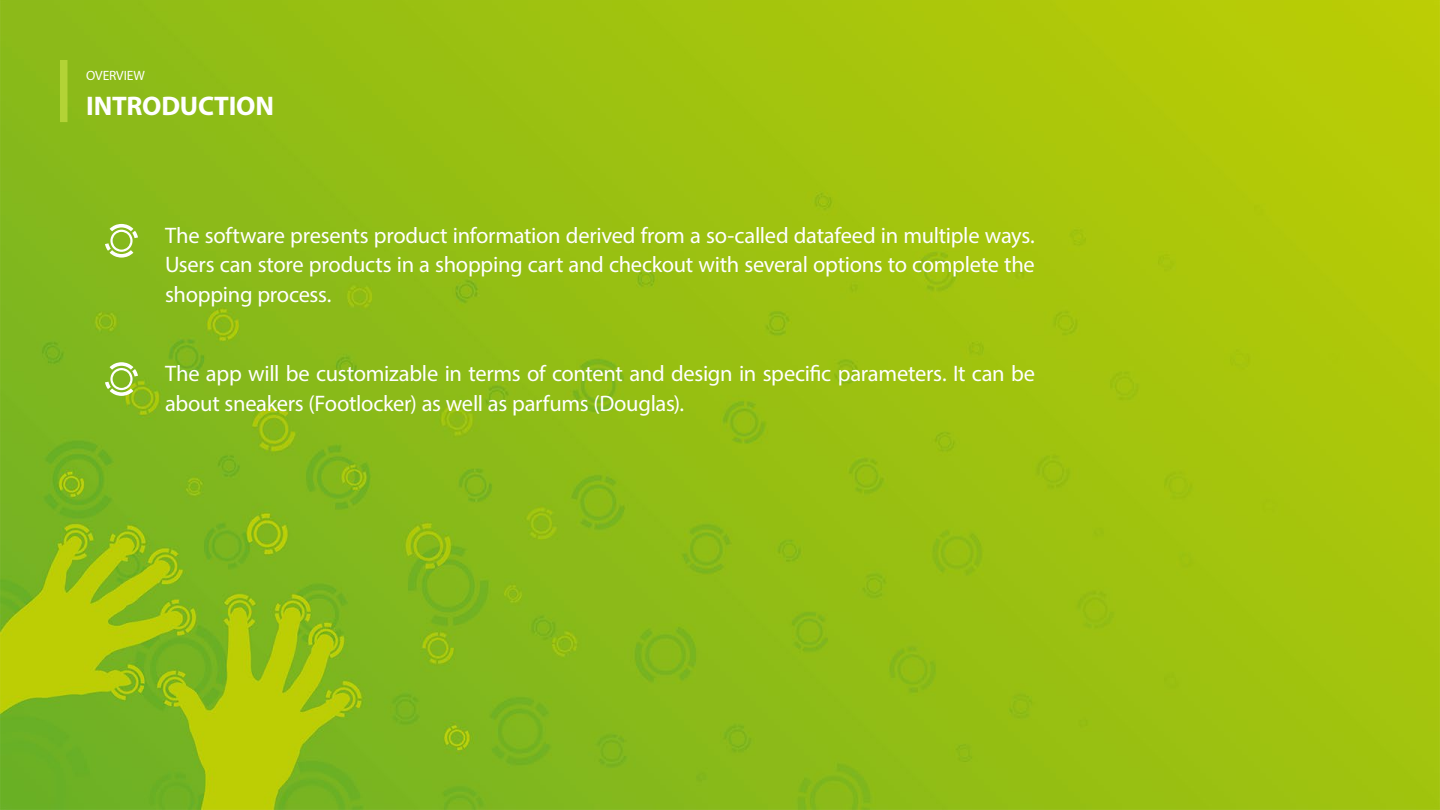
<style>
.page{position:relative;width:1440px;height:810px;background:#fff}
.page>*{position:absolute;margin:0;border:0;box-sizing:border-box;transform-origin:0 0}
.t1{font:700 27px "Myriad Pro";letter-spacing:-.01em;color:#fff}
.t2{font:22.5px/29.2px "Myriad Pro";letter-spacing:-.015em;color:#fff;text-align:justify}
.t3{font:13.5px "Myriad Pro";letter-spacing:-.01em;color:#fff}
</style>
<div class="page">
<img style="left:0;top:0;width:1440px;height:810px">
<div style="left:60px;top:60px;width:8px;height:62px;background:#b3d336"></div>
<svg style="left:105px;top:224px;width:33px;height:34px"></svg>
<svg style="left:105px;top:362px;width:33px;height:34px"></svg>
<p class="t3" style="left:86px;top:67px;width:60px">OVERVIEW</p>
<p class="t1" style="left:86px;top:89px;width:189px">INTRODUCTION</p>
<p class="t2" style="left:165px;top:221px;width:871px">The software presents product information derived from a so-called datafeed in multiple ways.<br>Users can store products in a shopping cart and checkout with several options to complete the shopping process.</p>
<p class="t2" style="left:165px;top:359px;width:872px">The app will be customizable in terms of content and design in specific parameters. It can be about sneakers (Footlocker) as well as parfums (Douglas).</p>
</div>
